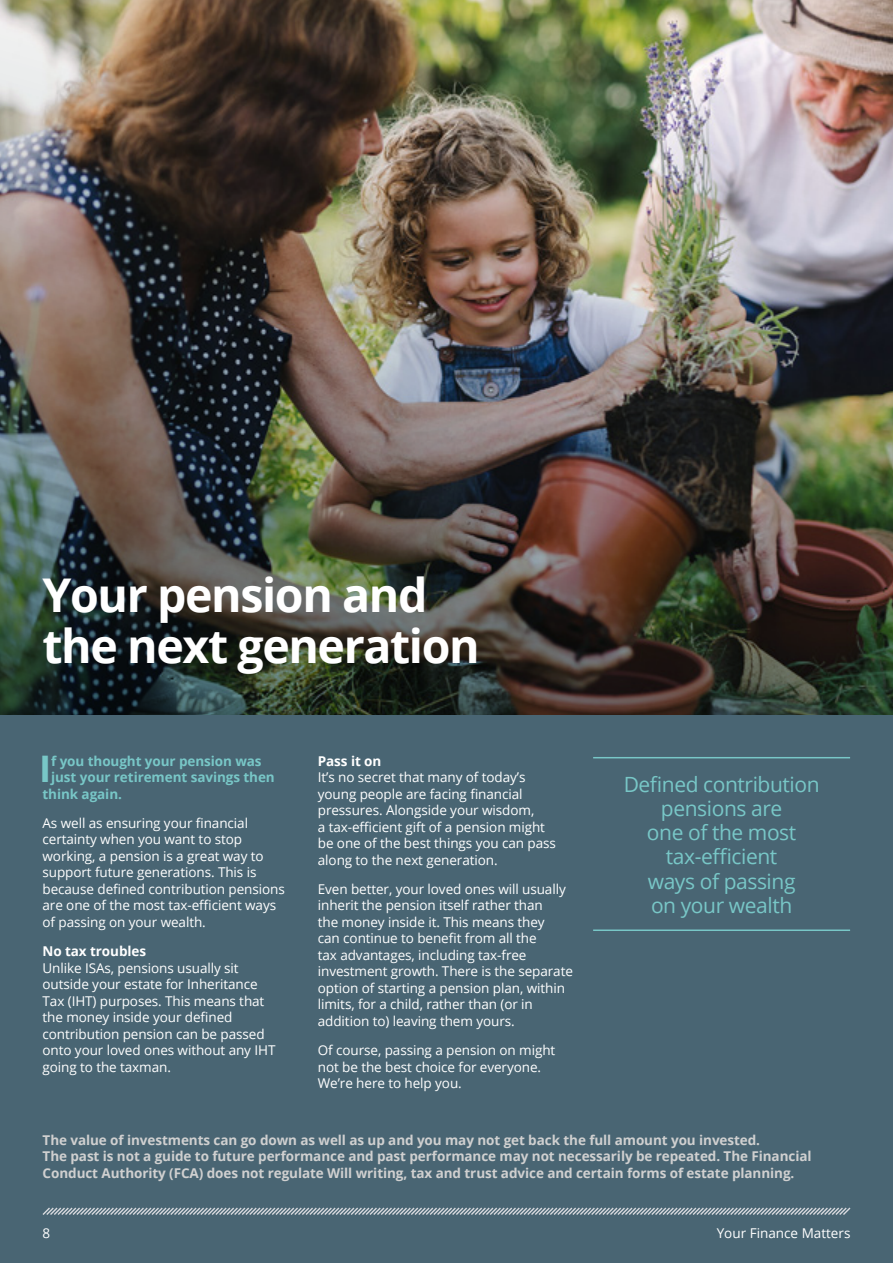
<style>
.page{position:relative;width:893px;height:1263px;background:#496573}
.page>*{position:absolute;margin:0;border:0;box-sizing:border-box;transform-origin:0 0}
.t1{font:700 46.5px/51.2px "Open Sans";letter-spacing:-.03em;color:#fff}
.t2{font:700 36.6px "Open Sans";color:#78c7c7}
.t3{font:21px/24px "Open Sans";letter-spacing:-.02em;color:#78c7c7;text-align:center}
.t4{font:13.5px/16.5px "Open Sans";letter-spacing:-.005em;color:#fff}
.t5{font:700 13.5px/16.5px "Open Sans";letter-spacing:-.005em;color:#d0d0d0}
.t6{font:700 13.5px "Open Sans";letter-spacing:-.005em;color:#78c7c7}
.t7{font:700 13.5px "Open Sans";letter-spacing:-.005em;color:#fff}
</style>
<div class="page">
<svg style="left:42px;top:1207px;width:809px;height:8px"></svg>
<hr style="left:593px;top:757px;width:257px;height:1px;background:#78c7c7">
<hr style="left:593px;top:929px;width:257px;height:2px;background:#78c7c7">
<img style="left:0;top:0;width:893px;height:714px">
<h1 class="t1" style="left:43px;top:569px;width:439px">Your pension and the next generation</h1>
<h2 class="t2" style="left:39px;top:743px;width:14px">I</h2>
<p class="t6" style="left:51px;top:751px;width:212px">f you thought your pension was</p>
<p class="t6" style="left:51px;top:768px;width:225px">just your retirement savings then</p>
<p class="t6" style="left:43px;top:784px;width:81px">think again.</p>
<p class="t4" style="left:43px;top:814px;width:244px">As well as ensuring your financial certainty when you want to stop working, a pension is a great way to support future generations. This is because defined contribution pensions are one of the most tax-efficient ways of passing on your wealth.</p>
<p class="t7" style="left:43px;top:942px;width:105px">No tax troubles</p>
<p class="t4" style="left:43px;top:959px;width:234px">Unlike ISAs, pensions usually sit outside your estate for Inheritance<br>Tax (IHT) purposes. This means that the money inside your defined contribution pension can be passed onto your loved ones without any IHT going to the taxman.</p>
<p class="t7" style="left:318px;top:751px;width:65px">Pass it on</p>
<p class="t4" style="left:318px;top:768px;width:240px">It’s no secret that many of today’s young people are facing financial pressures. Alongside your wisdom,<br>a tax-efficient gift of a pension might be one of the best things you can pass along to the next generation.</p>
<p class="t4" style="left:318px;top:880px;width:257px">Even better, your loved ones will usually inherit the pension itself rather than<br>the money inside it. This means they<br>can continue to benefit from all the<br>tax advantages, including tax-free investment growth. There is the separate option of starting a pension plan, within limits, for a child, rather than (or in addition to) leaving them yours.</p>
<p class="t4" style="left:318px;top:1041px;width:239px">Of course, passing a pension on might not be the best choice for everyone.<br>We’re here to help you.</p>
<h3 class="t3" style="left:624px;top:772px;width:197px">Defined contribution pensions are<br>one of the most tax-efficient<br>ways of passing<br>on your wealth</h3>
<p class="t5" style="left:43px;top:1131px;width:770px">The value of investments can go down as well as up and you may not get back the full amount you invested.<br>The past is not a guide to future performance and past performance may not necessarily be repeated. The Financial<br>Conduct Authority (FCA) does not regulate Will writing, tax and trust advice and certain forms of estate planning.</p>
<p class="t4" style="left:43px;top:1224px;width:9px">8</p>
<p class="t4" style="left:717px;top:1224px;width:135px">Your Finance Matters</p>
</div>
